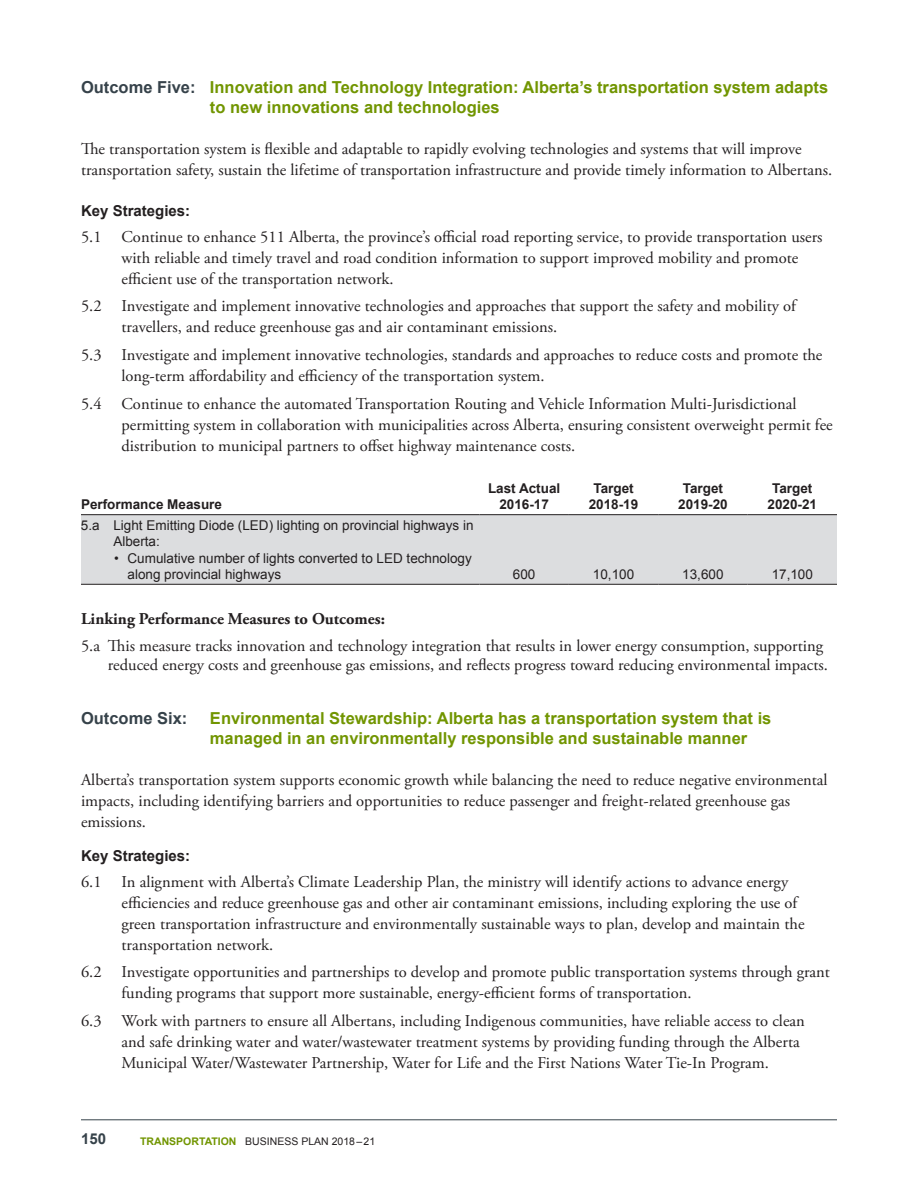
<style>
.page{position:relative;width:918px;height:1188px;background:#fff}
.page>*{position:absolute;margin:0;border:0;box-sizing:border-box;transform-origin:0 0}
.t1{font:16.5px/21px "Adobe Garamond Pro";color:#231f20}
.t2{font:700 16.5px/19.8px "Arial";color:#719500}
.t3{font:700 16.5px "Adobe Garamond Pro";color:#231f20}
.t4{font:700 16.5px "Arial";color:#36424a}
.t5{font:700 15px "Arial";color:#231f20}
.t6{font:700 15px "Arial";color:#36424a}
.t7{font:13.5px/16.2px "Arial";color:#231f20}
.t8{font:700 13.5px/16.2px "Arial";color:#231f20;text-align:center}
.t9{font:10.5px "Arial";color:#231f20}
.s1{color:#36424a}
.s2{font-weight:700;color:#719500}
</style>
<div class="page">
<div style="left:81px;top:515px;width:756px;height:69px;background:#dcdddf"></div>
<hr style="left:81px;top:514px;width:399px;height:1px;background:#231f20">
<hr style="left:480px;top:514px;width:89px;height:1px;background:#231f20">
<hr style="left:569px;top:514px;width:89px;height:1px;background:#231f20">
<hr style="left:658px;top:514px;width:90px;height:1px;background:#231f20">
<hr style="left:748px;top:514px;width:89px;height:1px;background:#231f20">
<hr style="left:81px;top:584px;width:399px;height:1px;background:#231f20">
<hr style="left:480px;top:584px;width:89px;height:1px;background:#231f20">
<hr style="left:569px;top:584px;width:89px;height:1px;background:#231f20">
<hr style="left:658px;top:584px;width:90px;height:1px;background:#231f20">
<hr style="left:748px;top:584px;width:89px;height:1px;background:#231f20">
<hr style="left:81px;top:1119px;width:756px;height:1px;background:#36424a">
<p class="t2" style="left:210px;top:78px;width:620px;text-indent:-129px"><span class="s1">Outcome Five:</span> Innovation and Technology Integration: Alberta’s transportation system adapts to new innovations and technologies</p>
<p class="t1" style="left:81px;top:139px;width:751px">The transportation system is flexible and adaptable to rapidly evolving technologies and systems that will improve transportation safety, sustain the lifetime of transportation infrastructure and provide timely information to Albertans.</p>
<p class="t5" style="left:81px;top:201px;width:111px">Key Strategies:</p>
<p class="t1" style="left:122px;top:226px;width:703px;text-indent:-41px">5.1 Continue to enhance 511 Alberta, the province’s official road reporting service, to provide transportation users with reliable and timely travel and road condition information to support improved mobility and promote efficient use of the transportation network.</p>
<p class="t1" style="left:122px;top:296px;width:676px;text-indent:-41px">5.2 Investigate and implement innovative technologies and approaches that support the safety and mobility of travellers, and reduce greenhouse gas and air contaminant emissions.</p>
<p class="t1" style="left:122px;top:345px;width:702px;text-indent:-41px">5.3 Investigate and implement innovative technologies, standards and approaches to reduce costs and promote the long-term affordability and efficiency of the transportation system.</p>
<p class="t1" style="left:122px;top:394px;width:713px;text-indent:-41px">5.4 Continue to enhance the automated Transportation Routing and Vehicle Information Multi-Jurisdictional permitting system in collaboration with municipalities across Alberta, ensuring consistent overweight permit fee distribution to municipal partners to offset highway maintenance costs.</p>
<p class="t8" style="left:81px;top:497px;width:143px">Performance Measure</p>
<p class="t7" style="left:113px;top:518px;width:362px;text-indent:-32px">5.a Light Emitting Diode (LED) lighting on provincial highways in<br>Alberta:</p>
<p class="t7" style="left:128px;top:550px;width:346px;text-indent:-14px">• Cumulative number of lights converted to LED technology along provincial highways</p>
<p class="t8" style="left:488px;top:481px;width:74px">Last Actual<br>2016-17</p>
<p class="t8" style="left:589px;top:481px;width:51px">Target<br>2018-19</p>
<p class="t8" style="left:678px;top:481px;width:51px">Target<br>2019-20</p>
<p class="t8" style="left:768px;top:481px;width:51px">Target<br>2020-21</p>
<p class="t7" style="left:513px;top:566px;width:24px">600</p>
<p class="t7" style="left:593px;top:566px;width:43px">10,100</p>
<p class="t7" style="left:682px;top:566px;width:43px">13,600</p>
<p class="t7" style="left:772px;top:566px;width:43px">17,100</p>
<p class="t3" style="left:81px;top:610px;width:306px">Linking Performance Measures to Outcomes:</p>
<p class="t1" style="left:81px;top:636px;width:746px;line-height:19.5px;text-align:right">5.a This measure tracks innovation and technology integration that results in lower energy consumption, supporting reduced energy costs and greenhouse gas emissions, and reflects progress toward reducing environmental impacts.</p>
<p class="t4" style="left:81px;top:707px;width:108px">Outcome Six:</p>
<p class="t2" style="left:210px;top:709px;width:563px">Environmental Stewardship: Alberta has a transportation system that is managed in an environmentally responsible and sustainable manner</p>
<p class="t1" style="left:81px;top:770px;width:748px">Alberta’s transportation system supports economic growth while balancing the need to reduce negative environmental impacts, including identifying barriers and opportunities to reduce passenger and freight-related greenhouse gas emissions.</p>
<p class="t5" style="left:81px;top:846px;width:111px">Key Strategies:</p>
<p class="t1" style="left:122px;top:871px;width:685px;text-indent:-41px">6.1 In alignment with Alberta’s Climate Leadership Plan, the ministry will identify actions to advance energy efficiencies and reduce greenhouse gas and other air contaminant emissions, including exploring the use of green transportation infrastructure and environmentally sustainable ways to plan, develop and maintain the transportation network.</p>
<p class="t1" style="left:122px;top:962px;width:710px;text-indent:-41px">6.2 Investigate opportunities and partnerships to develop and promote public transportation systems through grant funding programs that support more sustainable, energy-efficient forms of transportation.</p>
<p class="t1" style="left:122px;top:1011px;width:685px;text-indent:-41px">6.3 Work with partners to ensure all Albertans, including Indigenous communities, have reliable access to clean and safe drinking water and water/wastewater treatment systems by providing funding through the Alberta<br>Municipal Water/Wastewater Partnership, Water for Life and the First Nations Water Tie-In Program.</p>
<p class="t6" style="left:81px;top:1129px;width:27px">150</p>
<p class="t9" style="left:140px;top:1135px;width:237px"><span class="s2">TRANSPORTATION</span> BUSINESS PLAN 2018–21</p>
</div>
